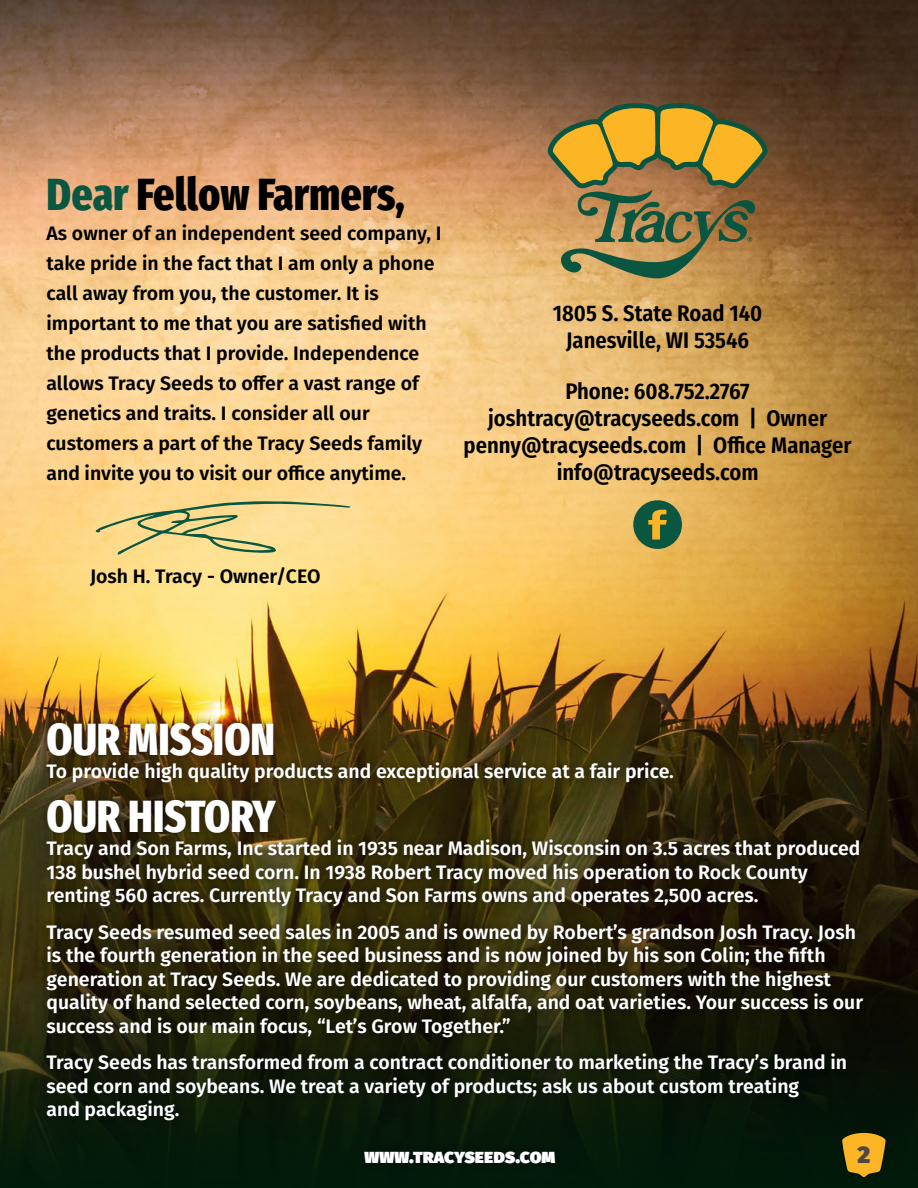
<style>
.page{position:relative;width:918px;height:1188px;background:#fff}
.page>*{position:absolute;margin:0;border:0;box-sizing:border-box;transform-origin:0 0}
.history_heading{font:800 45px "Fira Sans Compressed";color:#fff}
.history_heading-2{font:800 45px "Fira Sans Compressed";color:#000}
.t1{font:900 24px "Fira Sans";color:#4e4845}
.t2{font:600 22.5px "Fira Sans Condensed";color:#000}
.t3{font:600 19.5px/23.4px "Fira Sans";color:#fff}
.t4{font:600 19.5px/30px "Fira Sans";color:#000}
.t5{font:900 19.5px "Fira Sans";color:#fff}
.s1{color:#095641}
</style>
<div class="page">
<img style="left:0;top:0;width:918px;height:975px">
<svg style="left:0;top:975px;width:918px;height:213px;background:#081a09"></svg>
<div style="left:39px;top:715px;width:832px;height:413px;background:#001;opacity:.5"></div>
<svg style="left:96px;top:501px;width:254px;height:54px;background:#e0cd87"></svg>
<svg style="left:548px;top:103px;width:220px;height:175px;background:#a18440"></svg>
<svg style="left:633px;top:500px;width:49px;height:49px;background:#5b7945"></svg>
<div style="left:841px;top:1132px;width:46px;height:47px;background:#001a09"></div>
<svg style="left:842px;top:1133px;width:44px;height:44px"></svg>
<div style="left:357px;top:1143px;width:206px;height:28px;background:#02150a"></div>
<p class="history_heading-2" style="left:46px;top:156px;width:360px"><span class="s1">Dear</span> Fellow Farmers,</p>
<p class="t4" style="left:46px;top:217px;width:397px">As owner of an independent seed company, I take pride in the fact that I am only a phone call away from you, the customer. It is important to me that you are satisfied with the products that I provide. Independence allows Tracy Seeds to offer a vast range of genetics and traits. I consider all our customers a part of the Tracy Seeds family and invite you to visit our office anytime.</p>
<p class="t2" style="left:553px;top:295px;width:211px">1805 S. State Road 140</p>
<p class="t2" style="left:566px;top:322px;width:184px">Janesville, WI 53546</p>
<p class="t2" style="left:566px;top:373px;width:186px">Phone: 608.752.2767</p>
<p class="t2" style="left:488px;top:400px;width:341px">joshtracy@tracyseeds.com | Owner</p>
<p class="t2" style="left:464px;top:427px;width:390px">penny@tracyseeds.com | Office Manager</p>
<p class="t2" style="left:557px;top:454px;width:203px">info@tracyseeds.com</p>
<p class="t4" style="left:90px;top:560px;width:232px">Josh H. Tracy - Owner/CEO</p>
<p class="history_heading" style="left:46px;top:701px;width:230px">OUR MISSION</p>
<p class="t3" style="left:46px;top:758px;width:629px">To provide high quality products and exceptional service at a fair price.</p>
<p class="history_heading" style="left:46px;top:778px;width:231px">OUR HISTORY</p>
<p class="t3" style="left:46px;top:836px;width:816px">Tracy and Son Farms, Inc started in 1935 near Madison, Wisconsin on 3.5 acres that produced<br>138 bushel hybrid seed corn. In 1938 Robert Tracy moved his operation to Rock County renting 560 acres. Currently Tracy and Son Farms owns and operates 2,500 acres.</p>
<p class="t3" style="left:46px;top:919px;width:818px">Tracy Seeds resumed seed sales in 2005 and is owned by Robert’s grandson Josh Tracy. Josh is the fourth generation in the seed business and is now joined by his son Colin; the fifth generation at Tracy Seeds. We are dedicated to providing our customers with the highest quality of hand selected corn, soybeans, wheat, alfalfa, and oat varieties. Your success is our success and is our main focus, “Let’s Grow Together.”</p>
<p class="t3" style="left:46px;top:1050px;width:802px">Tracy Seeds has transformed from a contract conditioner to marketing the Tracy’s brand in seed corn and soybeans. We treat a variety of products; ask us about custom treating<br>and packaging.</p>
<p class="t5" style="left:365px;top:1138px;width:192px">www.tracyseeds.com</p>
<p class="t1" style="left:857px;top:1132px;width:14px">2</p>
</div>
